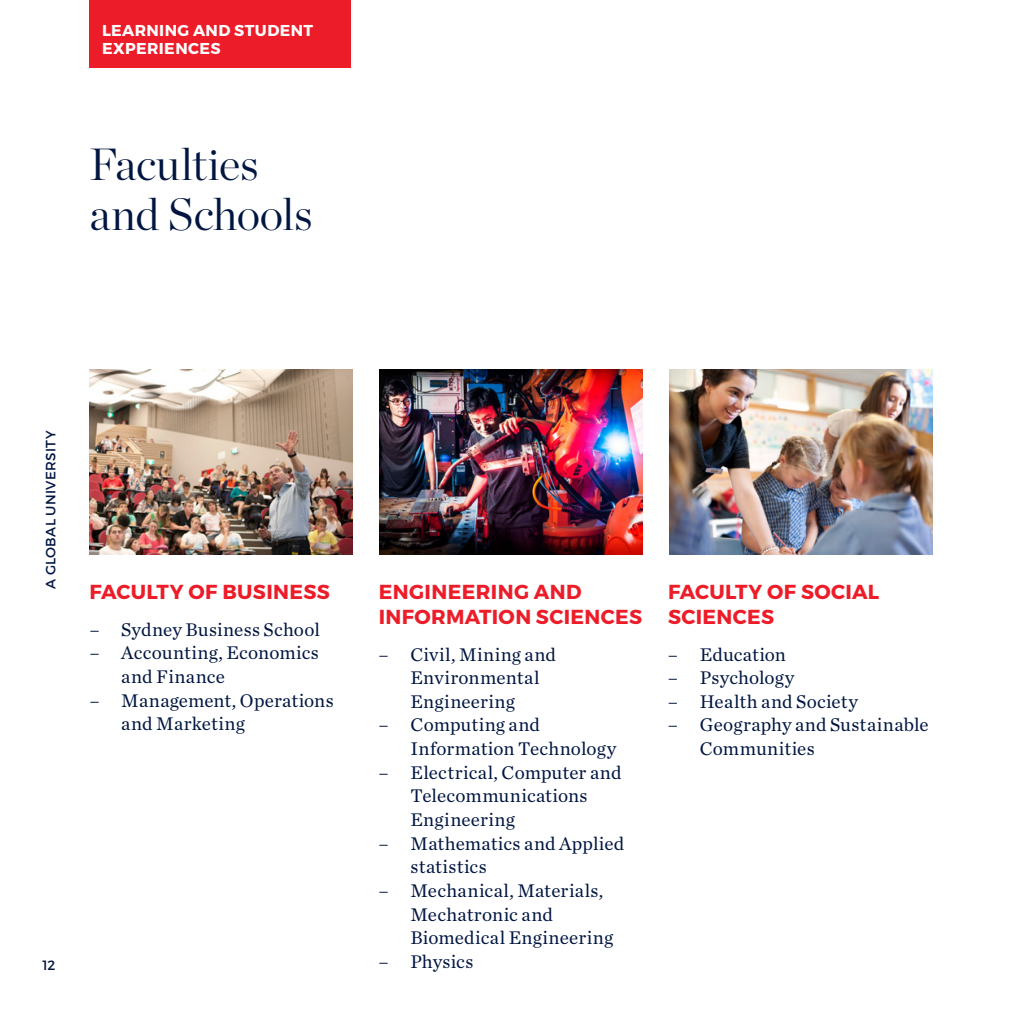
<style>
.page{position:relative;width:1021px;height:1021px;background:#fff}
.page>*{position:absolute;margin:0;border:0;box-sizing:border-box;transform-origin:0 0}
.t1{font:300 45px/49.5px "Chronicle Display";letter-spacing:-.005em;color:#001641}
.t2{font:700 20.25px/24.8px "Montserrat";letter-spacing:.02em;color:#ed1c29}
.t3{font:19.12px/23.6px "Chronicle Text G1";letter-spacing:.01em;color:#001641}
.t4{font:700 15.75px/18px "Montserrat";letter-spacing:.025em;color:#fff}
.t5{font:13.5px "Montserrat";letter-spacing:.02em;color:#001641}
</style>
<div class="page">
<div style="left:89px;top:0;width:262px;height:67px;background:#ed1c29"></div>
<img style="left:89px;top:370px;width:263px;height:185px">
<img style="left:379px;top:370px;width:263px;height:185px">
<img style="left:669px;top:370px;width:263px;height:185px">
<p class="t4" style="left:102px;top:22px;width:212px">LEARNING AND STUDENT<br>EXPERIENCES</p>
<h1 class="t1" style="left:89px;top:136px;width:225px">Faculties and Schools</h1>
<p class="t5" style="left:42px;top:589px;width:160px;rotate:-90deg">A GLOBAL UNIVERSITY</p>
<p class="t2" style="left:89px;top:580px;width:242px">FACULTY OF BUSINESS</p>
<p class="t3" style="left:89px;top:616px;width:232px">– Sydney Business School</p>
<p class="t3" style="left:121px;top:640px;width:199px;text-indent:-32px">– Accounting, Economics and Finance</p>
<p class="t3" style="left:121px;top:687px;width:214px;text-indent:-32px">– Management, Operations and Marketing</p>
<p class="t5" style="left:42px;top:956px;width:15px">12</p>
<p class="t2" style="left:379px;top:580px;width:265px">ENGINEERING AND<br>INFORMATION SCIENCES</p>
<p class="t3" style="left:410px;top:641px;width:147px;text-indent:-32px">– Civil, Mining and<br>Environmental<br>Engineering</p>
<p class="t3" style="left:410px;top:712px;width:207px;text-indent:-32px">– Computing and<br>Information Technology</p>
<p class="t3" style="left:410px;top:759px;width:212px;text-indent:-32px">– Electrical, Computer and<br>Telecommunications<br>Engineering</p>
<p class="t3" style="left:410px;top:830px;width:215px;text-indent:-32px">– Mathematics and Applied statistics</p>
<p class="t3" style="left:410px;top:877px;width:204px;text-indent:-32px">– Mechanical, Materials,<br>Mechatronic and<br>Biomedical Engineering</p>
<p class="t3" style="left:378px;top:948px;width:96px">– Physics</p>
<p class="t2" style="left:668px;top:580px;width:213px">FACULTY OF SOCIAL<br>SCIENCES</p>
<p class="t3" style="left:668px;top:641px;width:120px">– Education</p>
<p class="t3" style="left:668px;top:665px;width:128px">– Psychology</p>
<p class="t3" style="left:668px;top:688px;width:192px">– Health and Society</p>
<p class="t3" style="left:699px;top:712px;width:230px;text-indent:-32px">– Geography and Sustainable<br>Communities</p>
</div>
